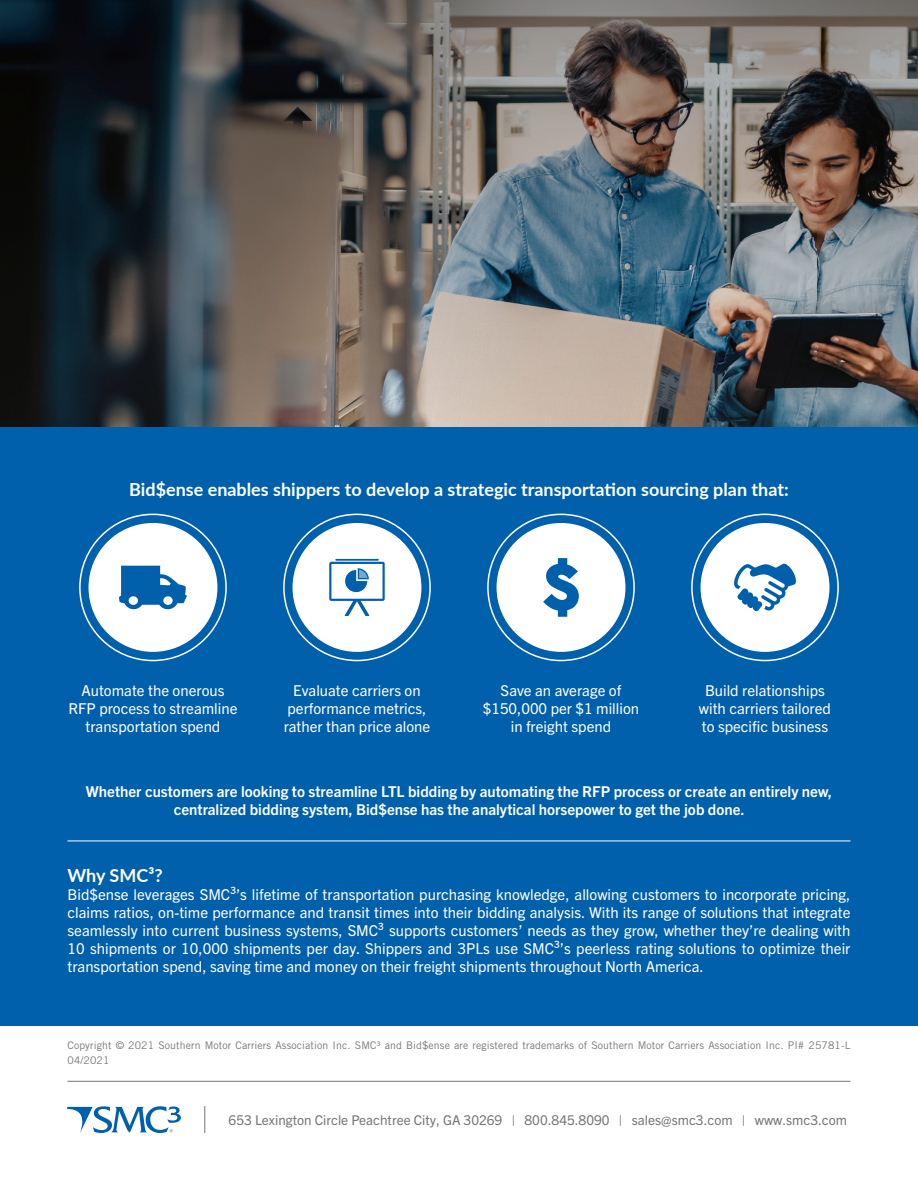
<style>
.page{position:relative;width:918px;height:1188px;background:#fff}
.page>*{position:absolute;margin:0;border:0;box-sizing:border-box;transform-origin:0 0}
.t1{font:700 18px "Lato";color:#fff}
.t2{font:15px/18px "Trade Gothic Next LT Pro";color:#fff;text-align:center}
.t3{font:700 15px/18px "Trade Gothic Next LT Pro";color:#fff;text-align:center}
.t4{font:13.5px "Trade Gothic Next LT Pro";color:#757679}
.t5{font:10.5px/15px "Trade Gothic LT Pro";letter-spacing:.01em;color:#757679}
</style>
<div class="page">
<svg style="left:204px;top:1106px;width:1px;height:27px"></svg>
<hr style="left:68px;top:1081px;width:782px;height:1px;background:#757679">
<svg style="left:68px;top:1106px;width:113px;height:27px"></svg>
<img style="left:0;top:0;width:918px;height:428px">
<div style="left:0;top:428px;width:918px;height:598px;background:#0160ac"></div>
<div style="left:497px;top:523px;width:128px;height:129px;background:#fff;border-radius:50%"></div>
<svg style="left:543px;top:558px;width:36px;height:59px"></svg>
<div style="left:701px;top:523px;width:128px;height:129px;background:#fff;border-radius:50%"></div>
<svg style="left:734px;top:563px;width:62px;height:49px"></svg>
<div style="left:89px;top:523px;width:128px;height:129px;background:#fff;border-radius:50%"></div>
<svg style="left:119px;top:566px;width:68px;height:43px"></svg>
<div style="left:293px;top:523px;width:128px;height:129px;background:#fff;border-radius:50%"></div>
<svg style="left:329px;top:562px;width:56px;height:54px"></svg>
<hr style="left:335px;top:559px;width:44px;height:2px;background:#0160ac">
<hr style="left:68px;top:841px;width:782px;height:1px;background:#fff">
<p class="t1" style="left:129px;top:477px;width:661px">Bid$ense enables shippers to develop a strategic transportation sourcing plan that:</p>
<p class="t2" style="left:68px;top:680px;width:170px">Automate the onerous<br>RFP process to streamline transportation spend</p>
<p class="t2" style="left:284px;top:680px;width:148px">Evaluate carriers on performance metrics, rather than price alone</p>
<p class="t2" style="left:483px;top:680px;width:158px">Save an average of $150,000 per $1 million in freight spend</p>
<p class="t2" style="left:699px;top:680px;width:134px">Build relationships with carriers tailored to specific business</p>
<p class="t3" style="left:86px;top:781px;width:748px">Whether customers are looking to streamline LTL bidding by automating the RFP process or create an entirely new, centralized bidding system, Bid$ense has the analytical horsepower to get the job done.</p>
<p class="t1" style="left:68px;top:862px;width:97px">Why SMC³?</p>
<p class="t2" style="left:68px;top:885px;width:785px;text-align:justify">Bid$ense leverages SMC³’s lifetime of transportation purchasing knowledge, allowing customers to incorporate pricing, claims ratios, on-time performance and transit times into their bidding analysis. With its range of solutions that integrate seamlessly into current business systems, SMC³ supports customers’ needs as they grow, whether they’re dealing with 10 shipments or 10,000 shipments per day. Shippers and 3PLs use SMC³’s peerless rating solutions to optimize their transportation spend, saving time and money on their freight shipments throughout North America.</p>
<p class="t5" style="left:68px;top:1038px;width:785px">Copyright © 2021 Southern Motor Carriers Association Inc. SMC³ and Bid$ense are registered trademarks of Southern Motor Carriers Association Inc. PI# 25781-L<br>04/2021</p>
<p class="t4" style="left:229px;top:1110px;width:620px">653 Lexington Circle Peachtree City, GA 30269 | 800.845.8090 | sales@smc3.com | www.smc3.com</p>
</div>
